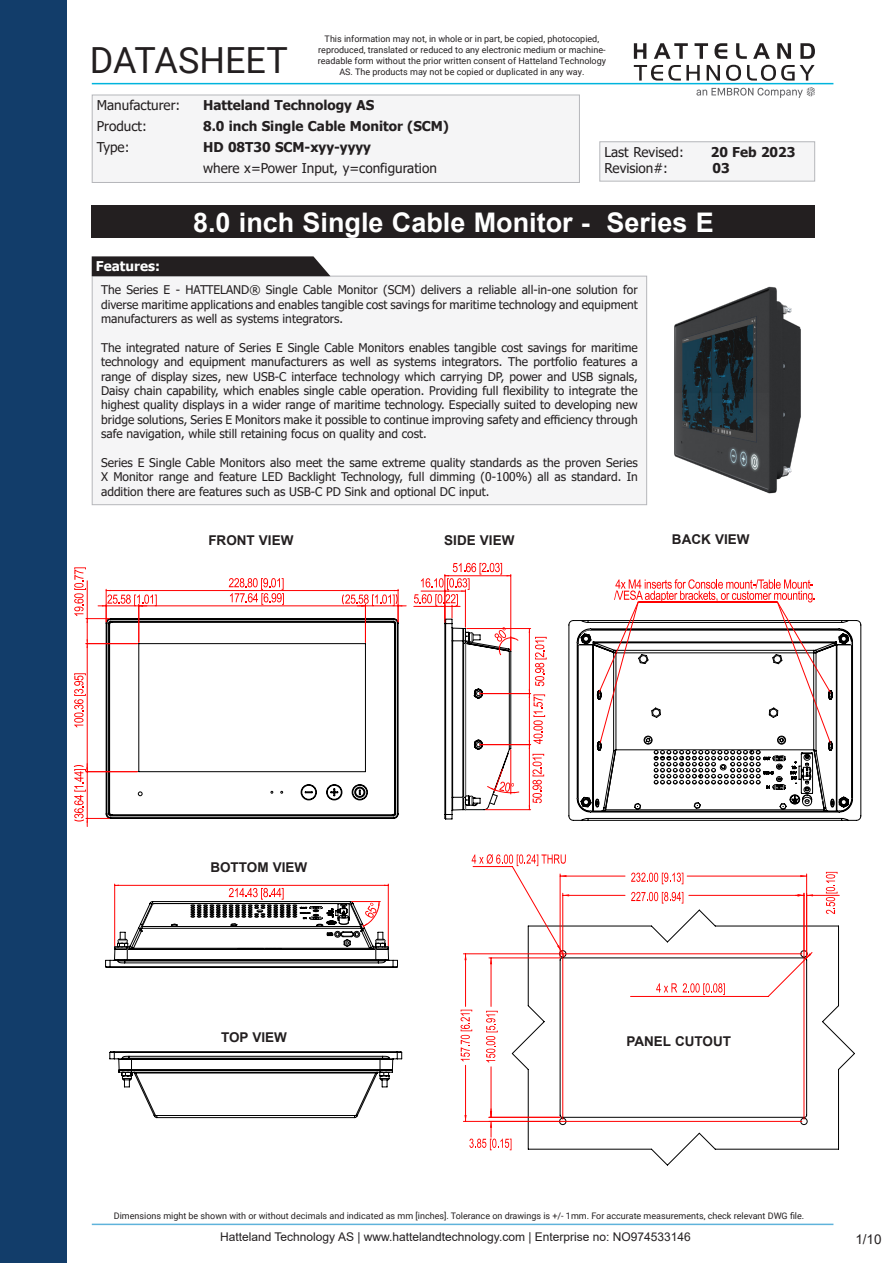
<style>
.page{position:relative;width:893px;height:1263px;background:#fff}
.page>*{position:absolute;margin:0;border:0;box-sizing:border-box;transform-origin:0 0}
.t1{font:36px "Roboto";color:#231f20}
.t2{font:700 27px "Arial";color:#fff}
.t3{font:13.5px "Tahoma";color:#231f20}
.t4{font:700 13.5px "Tahoma";color:#231f20}
.t5{font:700 13.5px "Arial";color:#231f20}
.t6{font:700 13.5px "Tahoma";color:#fff}
.t7{font:13.5px "Arial";color:#231f20}
.t8{font:13.5px "Roboto";color:#231f20}
.t9{font:12px/14.4px "Tahoma";color:#231f20;text-align:justify}
.t10{font:12px "Arial";color:#231f20}
.t11{font:9px/10.8px "Roboto";color:#231f20;text-align:center}
</style>
<div class="page">
<div style="left:0;top:0;width:66px;height:1263px;background:#123d6a"></div>
<hr style="left:92px;top:1223px;width:741px;height:2px;background:#5fb3db">
<hr style="left:92px;top:83px;width:741px;height:1px;background:#00b4dd">
<svg style="left:634px;top:65px;width:66px;height:16px"></svg>
<svg style="left:707px;top:65px;width:13px;height:16px"></svg>
<svg style="left:726px;top:65px;width:15px;height:16px"></svg>
<svg style="left:747px;top:65px;width:68px;height:16px"></svg>
<svg style="left:634px;top:43px;width:12px;height:16px"></svg>
<svg style="left:654px;top:43px;width:34px;height:16px"></svg>
<svg style="left:694px;top:43px;width:14px;height:16px"></svg>
<svg style="left:714px;top:43px;width:13px;height:16px"></svg>
<svg style="left:736px;top:43px;width:11px;height:16px"></svg>
<svg style="left:753px;top:43px;width:17px;height:16px"></svg>
<svg style="left:777px;top:43px;width:14px;height:16px"></svg>
<svg style="left:800px;top:43px;width:15px;height:16px"></svg>
<svg style="left:696px;top:87px;width:119px;height:11px"></svg>
<svg style="left:106px;top:618px;width:292px;height:200px"></svg>
<hr style="left:139px;top:606px;width:226px;height:1px;background:#f00">
<hr style="left:365px;top:605px;width:1px;height:37px;background:#f00">
<svg style="left:342px;top:591px;width:64px;height:31px"></svg>
<hr style="left:398px;top:589px;width:1px;height:33px;background:#f00">
<hr style="left:106px;top:590px;width:292px;height:1px;background:#f00">
<svg style="left:229px;top:578px;width:55px;height:27px"></svg>
<svg style="left:74px;top:567px;width:83px;height:81px"></svg>
<hr style="left:86px;top:643px;width:52px;height:1px;background:#f00">
<hr style="left:87px;top:644px;width:1px;height:128px;background:#f00">
<svg style="left:74px;top:673px;width:12px;height:54px"></svg>
<hr style="left:86px;top:771px;width:52px;height:1px;background:#f00">
<svg style="left:74px;top:763px;width:35px;height:63px"></svg>
<hr style="left:480px;top:744px;width:51px;height:1px;background:#f00">
<hr style="left:485px;top:809px;width:46px;height:1px;background:#f00">
<hr style="left:480px;top:693px;width:51px;height:1px;background:#f00">
<hr style="left:467px;top:628px;width:64px;height:1px;background:#f00">
<svg style="left:529px;top:628px;width:18px;height:182px"></svg>
<svg style="left:414px;top:563px;width:105px;height:256px"></svg>
<svg style="left:512px;top:910px;width:343px;height:255px"></svg>
<hr style="left:806px;top:874px;width:1px;height:84px;background:#f00">
<hr style="left:560px;top:876px;width:65px;height:1px;background:#f00">
<hr style="left:687px;top:876px;width:120px;height:1px;background:#f00">
<svg style="left:631px;top:872px;width:52px;height:12px"></svg>
<hr style="left:491px;top:958px;width:1px;height:48px;background:#f00">
<hr style="left:491px;top:1067px;width:1px;height:50px;background:#f00">
<hr style="left:463px;top:953px;width:339px;height:1px;background:#f00">
<hr style="left:463px;top:1121px;width:339px;height:1px;background:#f00">
<hr style="left:465px;top:954px;width:1px;height:52px;background:#f00">
<hr style="left:465px;top:1065px;width:1px;height:56px;background:#f00">
<svg style="left:461px;top:1010px;width:11px;height:51px"></svg>
<hr style="left:562px;top:893px;width:1px;height:226px;background:#f00">
<hr style="left:804px;top:893px;width:1px;height:226px;background:#f00">
<hr style="left:563px;top:895px;width:62px;height:1px;background:#f00">
<hr style="left:689px;top:895px;width:115px;height:1px;background:#f00">
<svg style="left:631px;top:892px;width:52px;height:11px"></svg>
<svg style="left:464px;top:854px;width:105px;height:110px"></svg>
<svg style="left:630px;top:952px;width:182px;height:44px"></svg>
<hr style="left:806px;top:893px;width:1px;height:65px;background:#f00">
<svg style="left:795px;top:894px;width:18px;height:2px"></svg>
<hr style="left:807px;top:895px;width:32px;height:1px;background:#f00">
<svg style="left:826px;top:872px;width:12px;height:42px"></svg>
<hr style="left:489px;top:1117px;width:71px;height:1px;background:#f00">
<svg style="left:464px;top:1109px;width:47px;height:41px"></svg>
<svg style="left:486px;top:1011px;width:12px;height:51px"></svg>
<div style="left:92px;top:276px;width:555px;height:229px;background:#f5f5f6"></div>
<div style="left:92px;top:276px;width:555px;height:229px;border:1px solid #b6b7bb"></div>
<div style="left:92px;top:205px;width:723px;height:33px;background:#231f20"></div>
<div style="left:92px;top:95px;width:487px;height:87px;background:#f5f5f6"></div>
<div style="left:92px;top:95px;width:488px;height:88px;border:1px solid #b6b7bb"></div>
<div style="left:600px;top:142px;width:215px;height:39px;background:#f5f5f6"></div>
<div style="left:599px;top:141px;width:216px;height:41px;border:1px solid #b6b7bb"></div>
<svg style="left:92px;top:256px;width:238px;height:20px;background:#3f3c3d"></svg>
<div style="left:96px;top:260px;width:217px;height:13px;background:#231f20"></div>
<img style="left:674px;top:286px;width:127px;height:208px">
<svg style="left:110px;top:1051px;width:292px;height:67px"></svg>
<hr style="left:114px;top:884px;width:1px;height:62px;background:#f00">
<hr style="left:388px;top:884px;width:1px;height:62px;background:#f00">
<svg style="left:105px;top:885px;width:293px;height:83px"></svg>
<svg style="left:568px;top:620px;width:293px;height:201px"></svg>
<svg style="left:577px;top:629px;width:275px;height:183px"></svg>
<svg style="left:595px;top:579px;width:238px;height:232px"></svg>
<h1 class="t1" style="left:90px;top:35px;width:200px">DATASHEET</h1>
<p class="t11" style="left:318px;top:33px;width:290px">This information may not, in whole or in part, be copied, photocopied, reproduced, translated or reduced to any electronic medium or machine&shy;readable form without the prior written consent of Hatteland Technology AS. The products may not be copied or duplicated in any way.</p>
<p class="t3" style="left:97px;top:96px;width:85px">Manufacturer:</p>
<p class="t4" style="left:203px;top:96px;width:173px">Hatteland Technology AS</p>
<p class="t3" style="left:97px;top:117px;width:52px">Product:</p>
<p class="t4" style="left:203px;top:117px;width:247px">8.0 inch Single Cable Monitor (SCM)</p>
<p class="t3" style="left:97px;top:138px;width:34px">Type:</p>
<p class="t4" style="left:203px;top:138px;width:169px">HD 08T30 SCM-xyy-yyyy</p>
<p class="t3" style="left:203px;top:159px;width:235px">where x=Power Input, y=configuration</p>
<p class="t3" style="left:604px;top:143px;width:81px">Last Revised:</p>
<p class="t4" style="left:711px;top:142px;width:86px">20 Feb 2023</p>
<p class="t3" style="left:604px;top:159px;width:65px">Revision#:</p>
<p class="t4" style="left:712px;top:159px;width:19px">03</p>
<p class="t6" style="left:96px;top:256px;width:65px">Features:</p>
<p class="t2" style="left:193px;top:203px;width:522px">8.0 inch Single Cable Monitor - Series E</p>
<p class="t9" style="left:101px;top:283px;width:538px">The Series E - HATTELAND® Single Cable Monitor (SCM) delivers a reliable all-in-one solution for diverse maritime applications and enables tangible cost savings for maritime technology and equipment manufacturers as well as systems integrators.</p>
<p class="t9" style="left:101px;top:341px;width:538px">The integrated nature of Series E Single Cable Monitors enables tangible cost savings for maritime technology and equipment manufacturers as well as systems integrators. The portfolio features a range of display sizes, new USB-C interface technology which carrying DP, power and USB signals, Daisy chain capability, which enables single cable operation. Providing full flexibility to integrate the highest quality displays in a wider range of maritime technology. Especially suited to developing new bridge solutions, Series E Monitors make it possible to continue improving safety and efficiency through safe navigation, while still retaining focus on quality and cost.</p>
<p class="t9" style="left:101px;top:456px;width:538px">Series E Single Cable Monitors also meet the same extreme quality standards as the proven Series X Monitor range and feature LED Backlight Technology, full dimming (0-100%) all as standard. In addition there are features such as USB-C PD Sink and optional DC input.</p>
<p class="t5" style="left:208px;top:531px;width:87px">FRONT VIEW</p>
<p class="t5" style="left:444px;top:531px;width:72px">SIDE VIEW</p>
<p class="t5" style="left:672px;top:530px;width:79px">BACK VIEW</p>
<p class="t5" style="left:210px;top:858px;width:98px">BOTTOM VIEW</p>
<p class="t5" style="left:221px;top:1028px;width:67px">TOP VIEW</p>
<p class="t5" style="left:626px;top:1031px;width:106px">PANEL CUTOUT</p>
<p class="t11" style="left:114px;top:1210px;width:692px">Dimensions might be shown with or without decimals and indicated as mm [inches]. Tolerance on drawings is +/- 1mm. For accurate measurements, check relevant DWG file.</p>
<p class="t10" style="left:220px;top:1229px;width:472px">Hatteland Technology AS | www.hattelandtechnology.com | Enterprise no: NO974533146</p>
<p class="t7" style="left:855px;top:1229px;width:28px">1/10</p>
<p class="t8" style="left:860px;top:1239px;width:22px">1/2</p>
</div>
